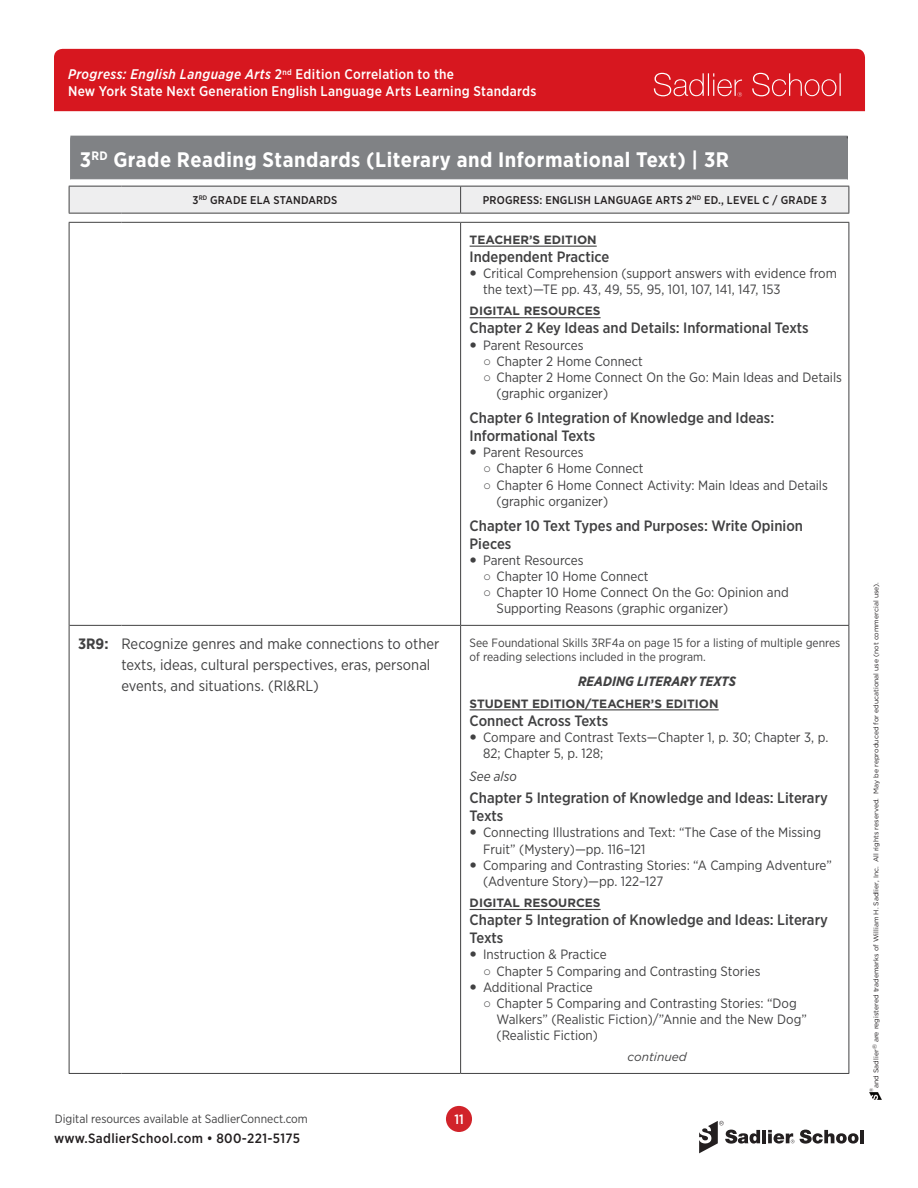
<style>
.page{position:relative;width:918px;height:1188px;background:#fff}
.page>*{position:absolute;margin:0;border:0;box-sizing:border-box;transform-origin:0 0}
.t1{font:700 21px "Gotham Narrow";letter-spacing:.025em;color:#fff}
.Features_Citations_H{font:500 15px/18px "Gotham Narrow";color:#414142}
.t2{font:15px/21px "Gotham Narrow";color:#414142}
.Standard_Code{font:700 15px "Gotham Narrow";color:#414142}
.t3{font:500 14.1px "Gotham Narrow";letter-spacing:.02em;color:#fff}
.t4{font:italic 500 13.95px "Gotham Narrow";letter-spacing:.03em;color:#fff}
.t5{font:13.5px/16.2px "Gotham Narrow";color:#414142}
.t6{font:500 13.5px "Gotham Narrow";letter-spacing:.025em;color:#231f20}
.SECTION_header{font:italic 700 13.5px "Gotham Narrow";color:#414142}
.SEE_ALSO_header_flus{font:italic 13.5px "Gotham Narrow";color:#414142}
.t7{font:500 13.5px "Gotham Narrow";color:#fff}
.Small_NOTE_citation{font:12px/14.4px "Gotham Narrow";color:#414142}
.Citation_Subhead{font:700 12px "Gotham";color:#414142}
.CONTINUED{font:italic 12px "Gotham";color:#414142}
.Table_header{font:500 11.25px "Gotham Narrow";letter-spacing:.02em;color:#231f20}
.t8{font:6.9px "Gotham";color:#231f20}
.t9{font:4.8px "Gotham";color:#231f20}
.s1{font-style:normal}
.s2{font-family:"Arial"}
</style>
<div class="page">
<div style="left:54px;top:49px;width:811px;height:62px;background:#d7171f"></div>
<svg style="left:654px;top:73px;width:88px;height:24px;background:#dd3f45"></svg>
<svg style="left:752px;top:73px;width:89px;height:23px;background:#dd3b41"></svg>
<svg style="left:869px;top:1093px;width:13px;height:7px"></svg>
<svg style="left:699px;top:1121px;width:61px;height:32px"></svg>
<hr style="left:762px;top:1130px;width:4px;height:13px;background:#231f20">
<svg style="left:800px;top:1130px;width:59px;height:14px"></svg>
<hr style="left:860px;top:1130px;width:4px;height:13px;background:#231f20">
<svg style="left:768px;top:1130px;width:26px;height:14px"></svg>
<div style="left:446px;top:1106px;width:26px;height:26px;background:#d1232a;border-radius:50%"></div>
<div style="left:71px;top:136px;width:776px;height:44px;background:#808285"></div>
<hr style="left:70px;top:137px;width:1px;height:43px;background:#808285">
<hr style="left:70px;top:136px;width:778px;height:1px;background:#808285">
<hr style="left:847px;top:137px;width:1px;height:43px;background:#414142">
<hr style="left:70px;top:138px;width:778px;height:1px;background:#808285">
<hr style="left:847px;top:139px;width:1px;height:40px;background:#808285">
<hr style="left:70px;top:179px;width:778px;height:1px;background:#dcdddf">
<hr style="left:69px;top:625px;width:53px;height:1px;background:#414142">
<hr style="left:122px;top:625px;width:339px;height:1px;background:#414142">
<hr style="left:461px;top:625px;width:388px;height:1px;background:#414142">
<hr style="left:69px;top:1073px;width:53px;height:1px;background:#414142">
<hr style="left:461px;top:1073px;width:388px;height:1px;background:#414142">
<hr style="left:69px;top:213px;width:53px;height:1px;background:#414142">
<hr style="left:122px;top:213px;width:339px;height:1px;background:#414142">
<hr style="left:461px;top:213px;width:388px;height:1px;background:#414142">
<svg style="left:69px;top:186px;width:781px;height:27px;background:#e7e7e8"></svg>
<hr style="left:69px;top:222px;width:53px;height:1px;background:#414142">
<hr style="left:122px;top:222px;width:339px;height:1px;background:#414142">
<hr style="left:461px;top:222px;width:388px;height:1px;background:#414142">
<hr style="left:849px;top:223px;width:1px;height:402px;background:#414142">
<hr style="left:849px;top:626px;width:1px;height:447px;background:#414142">
<hr style="left:69px;top:223px;width:1px;height:402px;background:#414142">
<hr style="left:69px;top:625px;width:1px;height:448px;background:#414142">
<hr style="left:460px;top:223px;width:1px;height:402px;background:#414142">
<hr style="left:460px;top:626px;width:1px;height:447px;background:#414142">
<hr style="left:122px;top:1073px;width:339px;height:1px;background:#414142">
<hr style="left:470px;top:246px;width:127px;height:1px;background:#414142">
<hr style="left:470px;top:317px;width:131px;height:1px;background:#414142">
<hr style="left:470px;top:709px;width:249px;height:1px;background:#414142">
<hr style="left:470px;top:909px;width:131px;height:1px;background:#414142">
<p class="t4" style="left:68px;top:65px;width:388px">Progress: English Language Arts <span class="s1">2</span><sup>nd</sup> <span class="s1">Edition Correlation to the</span></p>
<p class="t3" style="left:68px;top:82px;width:470px">New York State Next Generation English Language Arts Learning Standards</p>
<h1 class="t1" style="left:80px;top:147px;width:651px">3<sup>RD</sup> Grade Reading Standards (Literary and Informational Text) | 3R</h1>
<p class="Table_header" style="left:192px;top:193px;width:146px">3<sup>RD</sup> GRADE ELA STANDARDS</p>
<p class="Table_header" style="left:483px;top:193px;width:345px">PROGRESS: ENGLISH LANGUAGE ARTS 2<sup>ND</sup> ED., LEVEL C / GRADE 3</p>
<p class="Citation_Subhead" style="left:470px;top:232px;width:129px">TEACHER’S EDITION</p>
<p class="Features_Citations_H" style="left:470px;top:247px;width:141px">Independent Practice</p>
<p class="t5" style="left:483px;top:265px;width:355px">Critical Comprehension (support answers with evidence from the text)—TE pp. 43, 49, 55, 95, 101, 107, 141, 147, 153</p>
<p class="Citation_Subhead" style="left:470px;top:303px;width:132px">DIGITAL RESOURCES</p>
<p class="Features_Citations_H" style="left:470px;top:319px;width:341px">Chapter 2 Key Ideas and Details: Informational Texts</p>
<p class="t5" style="left:483px;top:337px;width:102px">Parent Resources</p>
<p class="t5" style="left:483px;top:353px;width:161px"><span class="s2">○</span> Chapter 2 Home Connect</p>
<p class="t5" style="left:497px;top:369px;width:347px;text-indent:-14px"><span class="s2">○</span> Chapter 2 Home Connect On the Go: Main Ideas and Details (graphic organizer)</p>
<p class="Features_Citations_H" style="left:470px;top:409px;width:306px">Chapter 6 Integration of Knowledge and Ideas:<br>Informational Texts</p>
<p class="t5" style="left:483px;top:444px;width:102px">Parent Resources</p>
<p class="t5" style="left:483px;top:460px;width:162px"><span class="s2">○</span> Chapter 6 Home Connect</p>
<p class="t5" style="left:497px;top:476px;width:333px;text-indent:-14px"><span class="s2">○</span> Chapter 6 Home Connect Activity: Main Ideas and Details (graphic organizer)</p>
<p class="Features_Citations_H" style="left:470px;top:516px;width:335px">Chapter 10 Text Types and Purposes: Write Opinion<br>Pieces</p>
<p class="t5" style="left:483px;top:552px;width:102px">Parent Resources</p>
<p class="t5" style="left:483px;top:568px;width:167px"><span class="s2">○</span> Chapter 10 Home Connect</p>
<p class="t5" style="left:497px;top:584px;width:294px;text-indent:-14px"><span class="s2">○</span> Chapter 10 Home Connect On the Go: Opinion and<br>Supporting Reasons (graphic organizer)</p>
<p class="Standard_Code" style="left:78px;top:634px;width:32px">3R9:</p>
<p class="t2" style="left:121px;top:633px;width:319px">Recognize genres and make connections to other texts, ideas, cultural perspectives, eras, personal events, and situations. (RI&amp;RL)</p>
<p class="Small_NOTE_citation" style="left:470px;top:635px;width:372px">See Foundational Skills 3RF4a on page 15 for a listing of multiple genres of reading selections included in the program.</p>
<p class="SECTION_header" style="left:578px;top:673px;width:159px">READING LITERARY TEXTS</p>
<p class="Citation_Subhead" style="left:470px;top:695px;width:251px">STUDENT EDITION/TEACHER’S EDITION</p>
<p class="Features_Citations_H" style="left:470px;top:711px;width:140px">Connect Across Texts</p>
<p class="t5" style="left:483px;top:729px;width:347px">Compare and Contrast Texts—Chapter 1, p. 30; Chapter 3, p.<br>82; Chapter 5, p. 128;</p>
<p class="SEE_ALSO_header_flus" style="left:470px;top:768px;width:49px">See also</p>
<p class="Features_Citations_H" style="left:470px;top:789px;width:360px">Chapter 5 Integration of Knowledge and Ideas: Literary<br>Texts</p>
<p class="t5" style="left:483px;top:824px;width:339px">Connecting Illustrations and Text: “The Case of the Missing<br>Fruit” (Mystery)—pp. 116–121</p>
<p class="t5" style="left:483px;top:857px;width:350px">Comparing and Contrasting Stories: “A Camping Adventure” (Adventure Story)—pp. 122–127</p>
<p class="Citation_Subhead" style="left:470px;top:895px;width:132px">DIGITAL RESOURCES</p>
<p class="Features_Citations_H" style="left:470px;top:911px;width:360px">Chapter 5 Integration of Knowledge and Ideas: Literary<br>Texts</p>
<p class="t5" style="left:483px;top:946px;width:125px">Instruction &amp; Practice</p>
<p class="t5" style="left:483px;top:963px;width:279px"><span class="s2">○</span> Chapter 5 Comparing and Contrasting Stories</p>
<p class="t5" style="left:483px;top:979px;width:111px">Additional Practice</p>
<p class="t5" style="left:497px;top:995px;width:312px;text-indent:-14px"><span class="s2">○</span> Chapter 5 Comparing and Contrasting Stories: “Dog<br>Walkers” (Realistic Fiction)/”Annie and the New Dog” (Realistic Fiction)</p>
<p class="CONTINUED" style="left:627px;top:1050px;width:61px">continued</p>
<p class="Small_NOTE_citation" style="left:55px;top:1111px;width:255px">Digital resources available at SadlierConnect.com</p>
<p class="t7" style="left:454px;top:1110px;width:11px">11</p>
<p class="t6" style="left:54px;top:1129px;width:248px">www.SadlierSchool.com • 800-221-5175</p>
<p class="t8" style="left:872px;top:1088px;width:507px;rotate:-90deg">and Sadlier<sup>®</sup> are registered trademarks of William H. Sadlier, Inc. All rights reserved. May be reproduced for educational use (not commercial use).</p>
<p class="t9" style="left:868px;top:1092px;width:6px;rotate:-90deg">®</p>
</div>
